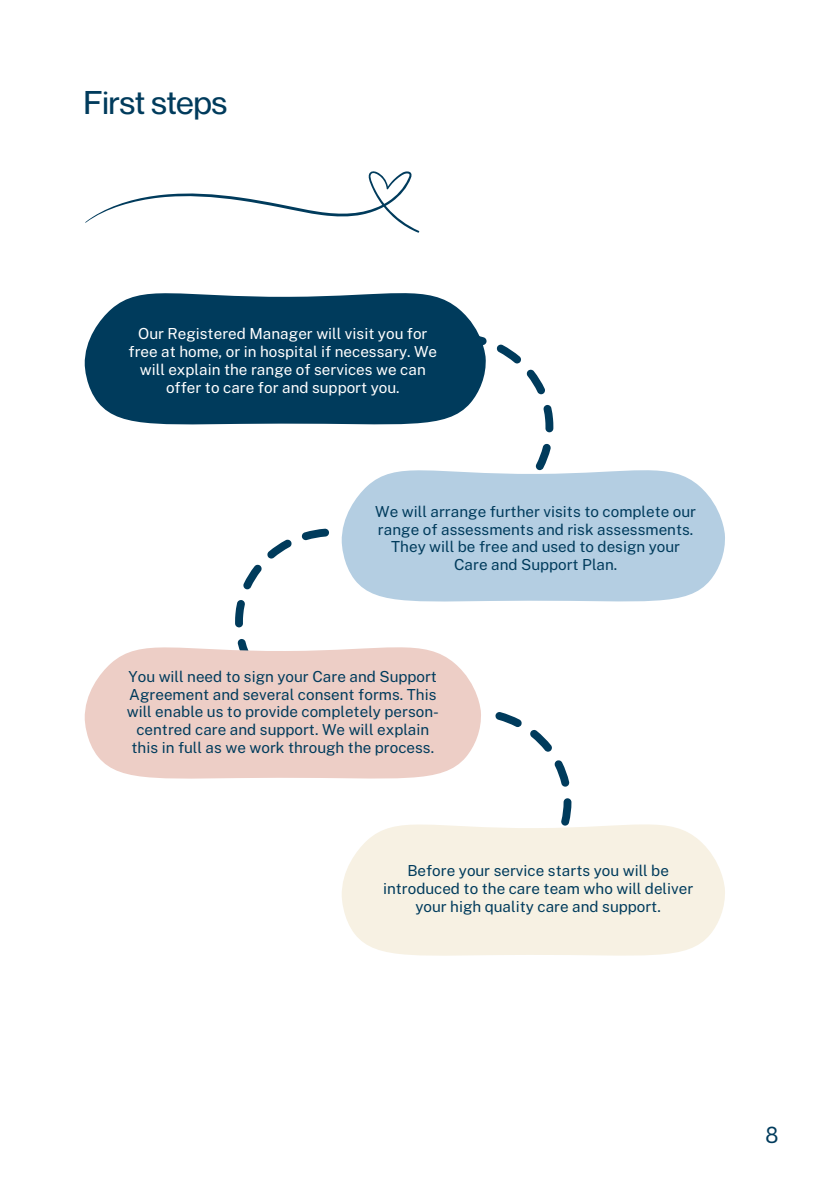
<style>
.page{position:relative;width:839px;height:1191px;background:#fff}
.page>*{position:absolute;margin:0;border:0;box-sizing:border-box;transform-origin:0 0}
.t1{font:500 32.2px "Neue Montreal";color:#003b5c}
.t2{font:22.6px "Canva Sans";color:#003b5c}
.t3{font:15.2px/17.8px "Public Sans";color:#003b5c;text-align:center}
.t4{font:15.2px/17.8px "Public Sans";color:#fff;text-align:center}
</style>
<div class="page">
<svg style="left:85px;top:171px;width:335px;height:62px"></svg>
<svg style="left:235px;top:344px;width:336px;height:470px"></svg>
<svg style="left:84px;top:293px;width:403px;height:138px;background:#245673"></svg>
<svg style="left:341px;top:460px;width:384px;height:148px;fill:#b4cee2"></svg>
<svg style="left:84px;top:637px;width:398px;height:148px;fill:#edcec6"></svg>
<svg style="left:342px;top:814px;width:383px;height:142px;fill:#f7f1e3"></svg>
<h1 class="t1" style="left:84px;top:83px;width:144px">First steps</h1>
<p class="t4" style="left:128px;top:325px;width:310px">Our Registered Manager will visit you for free at home, or in hospital if necessary. We will explain the range of services we can offer to care for and support you.</p>
<p class="t3" style="left:375px;top:503px;width:322px">We will arrange further visits to complete our range of assessments and risk assessments.<br>They will be free and used to design your Care and Support Plan.</p>
<p class="t3" style="left:127px;top:667px;width:314px">You will need to sign your Care and Support Agreement and several consent forms. This will enable us to provide completely person&shy;centred care and support. We will explain this in full as we work through the process.</p>
<p class="t3" style="left:383px;top:862px;width:312px">Before your service starts you will be introduced to the care team who will deliver your high quality care and support.</p>
<p class="t2" style="left:765px;top:1119px;width:15px">8</p>
</div>
